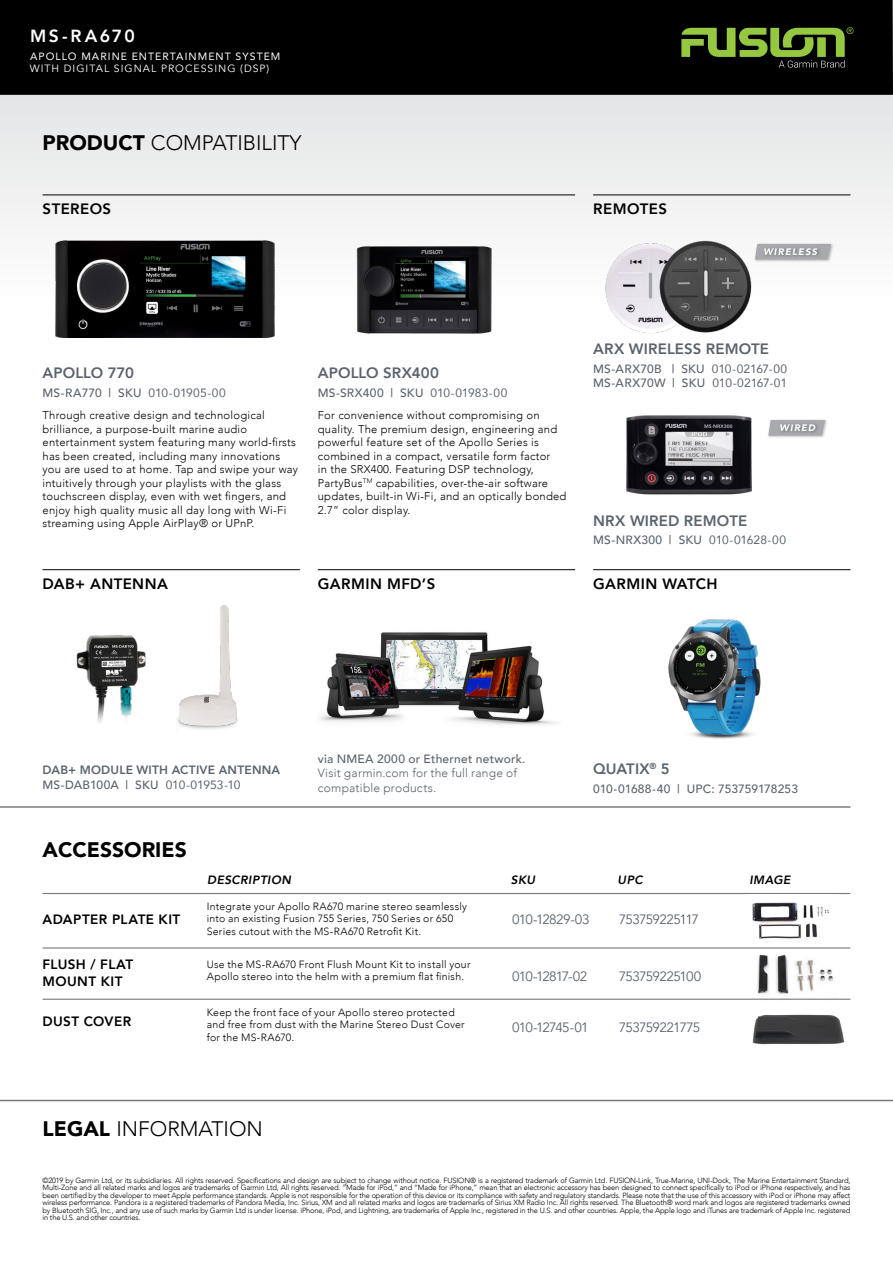
<style>
.page{position:relative;width:893px;height:1263px;background:#fff}
.page>*{position:absolute;margin:0;border:0;box-sizing:border-box;transform-origin:0 0}
.t1{font:300 21px "Avenir";color:#000}
.t2{font:900 21px "Avenir";color:#000}
.t3{font:800 17.55px "Avenir";letter-spacing:.14em;color:#fff}
.t4{font:800 15px "Avenir";letter-spacing:.01em;color:#5b636d}
.t5{font:800 15px "Avenir";letter-spacing:.03em;color:#000}
.t6{font:13.5px "Avenir";letter-spacing:-.06em;color:#5b636d}
.t7{font:800 13.5px/16.2px "Avenir";letter-spacing:.03em;color:#000}
.t8{font:500 12px/14.4px "Avenir";letter-spacing:.02em;color:#5b636d}
.t9{font:800 12px/14.4px "Avenir";letter-spacing:.02em;color:#5b636d}
.t10{font:300 12px/14.4px "Avenir";letter-spacing:.02em;color:#5b636d}
.t11{font:italic 800 12px "Avenir";letter-spacing:.035em;color:#000}
.t12{font:300 11.25px/13.5px "Avenir";letter-spacing:.02em;color:#000}
.t13{font:300 10.5px/12.6px "Avenir";letter-spacing:.025em;color:#000}
.t14{font:10.5px "Avenir";letter-spacing:.095em;color:#fff}
.t15{font:10.5px "Avenir";letter-spacing:.1em;color:#fff}
.t16{font:italic 900 9.45px "Avenir";letter-spacing:.12em;color:#fff}
.t17{font:300 7.5px/7.5px "Avenir";letter-spacing:-.02em;color:#000;text-align:justify}
.s1{font-weight:900}
.s2{font-weight:400}
.s3{font-weight:500}
</style>
<div class="page">
<div style="left:0;top:95px;width:893px;height:203px;background:linear-gradient(to right,#ededee,#eff0f0)"></div>
<div style="left:0;top:0;width:893px;height:95px;background:#000"></div>
<svg style="left:681px;top:27px;width:173px;height:41px"></svg>
<img style="left:752px;top:948px;width:85px;height:51px">
<img style="left:752px;top:1014px;width:93px;height:31px">
<hr style="left:0;top:806px;width:850px;height:2px;background:#77787b">
<hr style="left:0;top:1100px;width:893px;height:1px;background:#77787b">
<img style="left:668px;top:619px;width:93px;height:120px">
<hr style="left:43px;top:893px;width:807px;height:1px;background:#77787b">
<hr style="left:43px;top:947px;width:807px;height:1px;background:#77787b">
<hr style="left:43px;top:999px;width:807px;height:1px;background:#77787b">
<img style="left:43px;top:227px;width:242px;height:111px">
<hr style="left:43px;top:195px;width:532px;height:1px;background:#000">
<hr style="left:43px;top:569px;width:257px;height:1px;background:#000">
<hr style="left:318px;top:569px;width:257px;height:1px;background:#000">
<hr style="left:593px;top:569px;width:257px;height:1px;background:#000">
<hr style="left:593px;top:195px;width:257px;height:1px;background:#000">
<img style="left:602px;top:237px;width:49px;height:97px">
<img style="left:651px;top:237px;width:108px;height:97px">
<img style="left:350px;top:241px;width:151px;height:93px">
<img style="left:626px;top:415px;width:126px;height:80px">
<div style="left:753px;top:242px;width:81px;height:21px;background:#000;opacity:.29"></div>
<svg style="left:755px;top:244px;width:76px;height:16px"></svg>
<div style="left:767px;top:418px;width:61px;height:21px;background:#000;opacity:.29"></div>
<svg style="left:768px;top:420px;width:57px;height:16px"></svg>
<div style="left:762px;top:246px;width:59px;height:12px;background:#000;opacity:.38"></div>
<div style="left:779px;top:422px;width:40px;height:12px;background:#000;opacity:.38"></div>
<img style="left:177px;top:605px;width:60px;height:124px">
<img style="left:76px;top:635px;width:70px;height:87px">
<img style="left:319px;top:632px;width:238px;height:93px">
<img style="left:752px;top:902px;width:77px;height:37px">
<h2 class="t3" style="left:30px;top:22px;width:106px">MS-RA670</h2>
<h3 class="t15" style="left:30px;top:48px;width:252px">APOLLO MARINE ENTERTAINMENT SYSTEM</h3>
<h3 class="t14" style="left:30px;top:63px;width:241px">WITH DIGITAL SIGNAL PROCESSING (DSP)</h3>
<h1 class="t1" style="left:43px;top:131px;width:261px"><span class="s1">PRODUCT</span> COMPATIBILITY</h1>
<h3 class="t5" style="left:43px;top:198px;width:70px">STEREOS</h3>
<h3 class="t5" style="left:593px;top:198px;width:75px">REMOTES</h3>
<p class="t16" style="left:763px;top:244px;width:55px">WIRELESS</p>
<h3 class="t4" style="left:43px;top:362px;width:93px">APOLLO 770</h3>
<h3 class="t8" style="left:43px;top:385px;width:185px">MS-RA770 | SKU <span class="s2">010-01905-00</span></h3>
<h3 class="t4" style="left:318px;top:362px;width:123px">APOLLO SRX400</h3>
<h3 class="t8" style="left:318px;top:385px;width:191px">MS-SRX400 | SKU <span class="s2">010-01983-00</span></h3>
<p class="t12" style="left:43px;top:409px;width:257px">Through creative design and technological brilliance, a purpose-built marine audio entertainment system featuring many world-firsts has been created, including many innovations you are used to at home. Tap and swipe your way intuitively through your playlists with the glass touchscreen display, even with wet fingers, and enjoy high quality music all day long with Wi-Fi streaming using Apple AirPlay® or UPnP.</p>
<p class="t12" style="left:318px;top:409px;width:250px">For convenience without compromising on quality. The premium design, engineering and powerful feature set of the Apollo Series is combined in a compact, versatile form factor<br>in the SRX400. Featuring DSP technology, PartyBus<sup>TM</sup> capabilities, over-the-air software updates, built-in Wi-Fi, and an optically bonded 2.7” color display.</p>
<h3 class="t4" style="left:593px;top:337px;width:177px">ARX WIRELESS REMOTE</h3>
<h3 class="t8" style="left:593px;top:361px;width:196px">MS-ARX70B | SKU <span class="s2">010-02167-00<br></span>MS-ARX70W | SKU <span class="s2">010-02167-01</span></h3>
<p class="t16" style="left:780px;top:420px;width:37px">WIRED</p>
<h3 class="t4" style="left:593px;top:509px;width:156px">NRX WIRED REMOTE</h3>
<h3 class="t8" style="left:593px;top:532px;width:194px">MS-NRX300 | SKU <span class="s2">010-01628-00</span></h3>
<h3 class="t5" style="left:43px;top:572px;width:127px">DAB+ ANTENNA</h3>
<h3 class="t5" style="left:318px;top:572px;width:119px">GARMIN MFD’S</h3>
<h3 class="t5" style="left:593px;top:572px;width:126px">GARMIN WATCH</h3>
<h3 class="t9" style="left:43px;top:763px;width:239px">DAB+ MODULE WITH ACTIVE ANTENNA<br><span class="s3">MS-DAB100A | SKU</span> <span class="s2">010-01953-10</span></h3>
<h1 class="t2" style="left:43px;top:832px;width:146px">ACCESSORIES</h1>
<h3 class="t8" style="left:318px;top:751px;width:209px">via NMEA 2000 or Ethernet network.</h3>
<h3 class="t10" style="left:318px;top:766px;width:201px">Visit garmin.com for the full range of compatible products.</h3>
<h3 class="t4" style="left:593px;top:757px;width:78px">QUATIX<sup>®</sup> 5</h3>
<h3 class="t8" style="left:593px;top:781px;width:206px">010-01688-40 | UPC: 753759178253</h3>
<h3 class="t7" style="left:43px;top:911px;width:139px">ADAPTER PLATE KIT</h3>
<h3 class="t7" style="left:43px;top:957px;width:92px">FLUSH / FLAT<br>MOUNT KIT</h3>
<h3 class="t7" style="left:43px;top:1013px;width:90px">DUST COVER</h3>
<h3 class="t11" style="left:207px;top:873px;width:85px">DESCRIPTION</h3>
<h3 class="t11" style="left:511px;top:873px;width:26px">SKU</h3>
<h3 class="t11" style="left:618px;top:873px;width:27px">UPC</h3>
<h3 class="t11" style="left:749px;top:873px;width:43px">IMAGE</h3>
<h3 class="t6" style="left:512px;top:911px;width:79px">010-12829-03</h3>
<h3 class="t13" style="left:207px;top:900px;width:262px">Integrate your Apollo RA670 marine stereo seamlessly into an existing Fusion 755 Series, 750 Series or 650<br>Series cutout with the MS-RA670 Retrofit Kit.</h3>
<h3 class="t13" style="left:207px;top:958px;width:265px">Use the MS-RA670 Front Flush Mount Kit to install your<br>Apollo stereo into the helm with a premium flat finish.</h3>
<h3 class="t13" style="left:207px;top:1006px;width:259px">Keep the front face of your Apollo stereo protected and free from dust with the Marine Stereo Dust Cover for the MS-RA670.</h3>
<h3 class="t6" style="left:619px;top:911px;width:82px">753759225117</h3>
<h3 class="t6" style="left:512px;top:968px;width:77px">010-12817-02</h3>
<h3 class="t6" style="left:619px;top:968px;width:84px">753759225100</h3>
<h3 class="t6" style="left:512px;top:1019px;width:78px">010-12745-01</h3>
<h3 class="t6" style="left:619px;top:1019px;width:83px">753759221775</h3>
<h1 class="t1" style="left:43px;top:1116px;width:222px"><span class="s1">LEGAL</span> INFORMATION</h1>
<p class="t17" style="left:43px;top:1176px;width:809px">©2019 by Garmin Ltd, or its subsidiaries. All rights reserved. Specifications and design are subject to change without notice. FUSION® is a registered trademark of Garmin Ltd. FUSION-Link, True-Marine, UNI-Dock, The Marine Entertainment Standard, Multi-Zone and all related marks and logos are trademarks of Garmin Ltd, All rights reserved. “Made for iPod,” and “Made for iPhone,” mean that an electronic accessory has been designed to connect specifically to iPod or iPhone respectively, and has been certified by the developer to meet Apple performance standards. Apple is not responsible for the operation of this device or its compliance with safety and regulatory standards. Please note that the use of this accessory with iPod or iPhone may affect wireless performance. Pandora is a registered trademarks of Pandora Media, Inc. Sirius, XM and all related marks and logos are trademarks of Sirius XM Radio Inc. All rights reserved. The Bluetooth® word mark and logos are registered trademarks owned by Bluetooth SIG, Inc., and any use of such marks by Garmin Ltd is under license. iPhone, iPod, and Lightning, are trademarks of Apple Inc., registered in the U.S. and other countries. Apple, the Apple logo and iTunes are trademark of Apple Inc. registered in the U.S. and other countries.</p>
</div>
